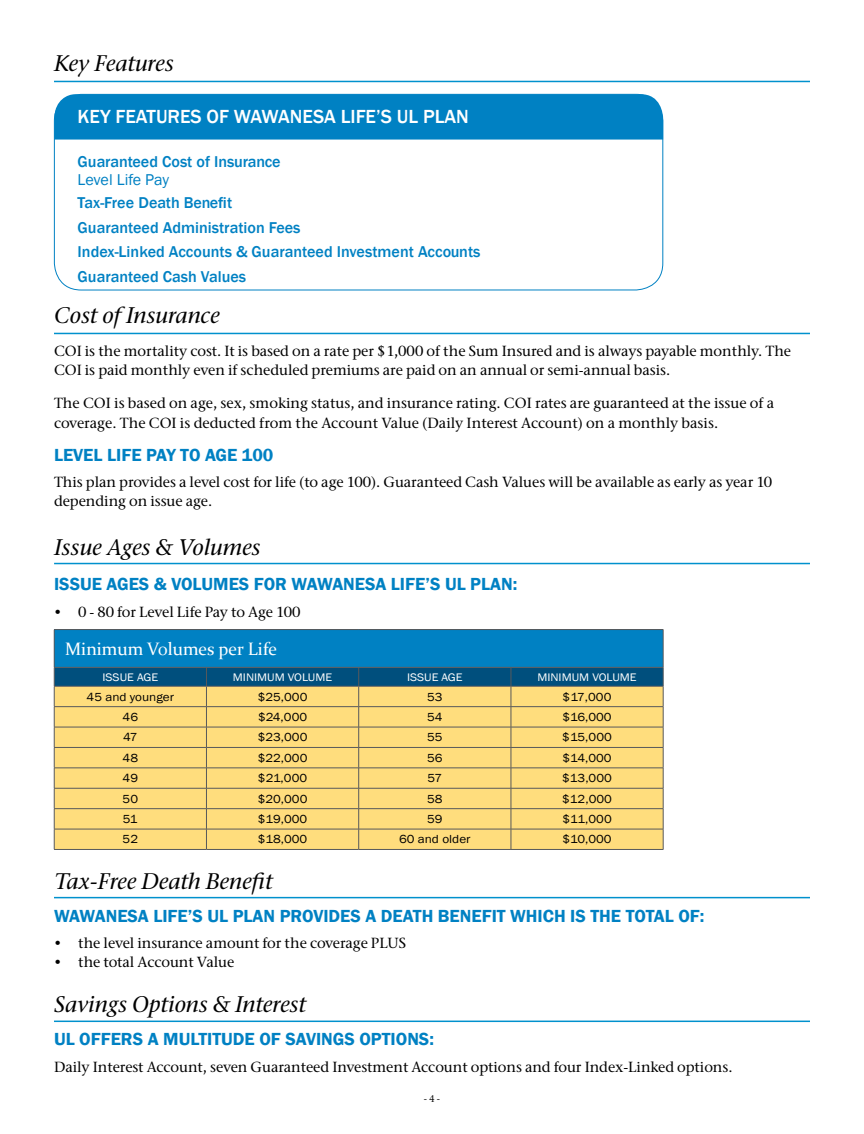
<style>
.page{position:relative;width:864px;height:1134px;background:#fff}
.page>*{position:absolute;margin:0;border:0;box-sizing:border-box;transform-origin:0 0}
.t1{font:italic 500 22.5px "Stone Ser ITC Std";color:#000}
.t2{font:500 19.5px "Franklin Gothic";color:#fff}
.t3{font:600 18px "Franklin Gothic";color:#0081c3}
.t4{font:18px "Constantia";color:#fff}
.t5{font:500 16.2px/24.6px "Franklin Gothic";color:#0081c3}
.t6{font:16.2px "Franklin Gothic";letter-spacing:-.005em;color:#0081c3}
.t7{font:500 14.7px/19.5px "Stone Ser ITC Std";letter-spacing:-.005em;color:#000}
.t8{font:12px "Franklin Gothic";color:#000;scale:1.1 1}
.t9{font:11.25px "Franklin Gothic";color:#fff;scale:1.1 1}
.t10{font:500 9.75px "Stone Ser ITC Std";color:#000}
</style>
<div class="page">
<hr style="left:54px;top:333px;width:756px;height:1px;background:#0091cd">
<div style="left:54px;top:94px;width:609px;height:46px;background:#0081c3"></div>
<div style="left:54px;top:94px;width:609px;height:196px;border:1px solid #0081c3;border-radius:27px"></div>
<hr style="left:54px;top:81px;width:756px;height:1px;background:#0091cd">
<div style="left:54px;top:630px;width:609px;height:37px;background:#0081c3"></div>
<hr style="left:54px;top:629px;width:152px;height:1px;background:#58595b">
<hr style="left:54px;top:630px;width:1px;height:37px;background:#58595b">
<hr style="left:206px;top:629px;width:153px;height:1px;background:#58595b">
<hr style="left:359px;top:629px;width:152px;height:1px;background:#58595b">
<hr style="left:511px;top:629px;width:152px;height:1px;background:#58595b">
<hr style="left:663px;top:630px;width:1px;height:37px;background:#58595b">
<svg style="left:54px;top:667px;width:610px;height:182px;background:#dcc77b"></svg>
<hr style="left:54px;top:849px;width:152px;height:1px;background:#58595b">
<hr style="left:206px;top:849px;width:153px;height:1px;background:#58595b">
<hr style="left:359px;top:849px;width:152px;height:1px;background:#58595b">
<hr style="left:511px;top:849px;width:152px;height:1px;background:#58595b">
<hr style="left:54px;top:563px;width:756px;height:1px;background:#0091cd">
<hr style="left:54px;top:897px;width:756px;height:1px;background:#0091cd">
<hr style="left:54px;top:1021px;width:756px;height:1px;background:#0091cd">
<h1 class="t1" style="left:54px;top:49px;width:121px">Key Features</h1>
<h2 class="t2" style="left:78px;top:104px;width:393px">KEY FEATURES OF WAWANESA LIFE’S UL PLAN</h2>
<p class="t5" style="left:78px;top:149px;width:205px">Guaranteed Cost of Insurance</p>
<p class="t6" style="left:78px;top:169px;width:93px">Level Life Pay</p>
<p class="t5" style="left:78px;top:190px;width:404px">Tax-Free Death Benefit<br>Guaranteed Administration Fees<br>Index-Linked Accounts &amp; Guaranteed Investment Accounts Guaranteed Cash Values</p>
<h1 class="t1" style="left:54px;top:301px;width:167px">Cost of Insurance</h1>
<p class="t7" style="left:54px;top:341px;width:739px">COI is the mortality cost. It is based on a rate per $1,000 of the Sum Insured and is always payable monthly. The<br>COI is paid monthly even if scheduled premiums are paid on an annual or semi-annual basis.</p>
<p class="t7" style="left:54px;top:393px;width:722px">The COI is based on age, sex, smoking status, and insurance rating. COI rates are guaranteed at the issue of a coverage. The COI is deducted from the Account Value (Daily Interest Account) on a monthly basis.</p>
<p class="t3" style="left:54px;top:443px;width:221px">LEVEL LIFE PAY TO AGE 100</p>
<p class="t7" style="left:54px;top:472px;width:720px">This plan provides a level cost for life (to age 100). Guaranteed Cash Values will be available as early as year 10 depending on issue age.</p>
<h1 class="t1" style="left:54px;top:533px;width:208px">Issue Ages &amp; Volumes</h1>
<p class="t3" style="left:54px;top:573px;width:465px">ISSUE AGES &amp; VOLUMES FOR WAWANESA LIFE’S UL PLAN:</p>
<p class="t7" style="left:54px;top:602px;width:248px">• 0 - 80 for Level Life Pay to Age 100</p>
<p class="t4" style="left:65px;top:637px;width:214px">Minimum Volumes per Life</p>
<p class="t9" style="left:103px;top:670px;width:52px">ISSUE AGE</p>
<p class="t9" style="left:233px;top:670px;width:92px">MINIMUM VOLUME</p>
<p class="t9" style="left:407px;top:670px;width:52px">ISSUE AGE</p>
<p class="t9" style="left:537px;top:670px;width:92px">MINIMUM VOLUME</p>
<p class="t8" style="left:87px;top:689px;width:81px">45 and younger</p>
<p class="t8" style="left:258px;top:689px;width:47px">$25,000</p>
<p class="t8" style="left:427px;top:689px;width:16px">53</p>
<p class="t8" style="left:563px;top:689px;width:46px">$17,000</p>
<p class="t8" style="left:123px;top:710px;width:16px">46</p>
<p class="t8" style="left:258px;top:710px;width:46px">$24,000</p>
<p class="t8" style="left:427px;top:710px;width:16px">54</p>
<p class="t8" style="left:562px;top:710px;width:46px">$16,000</p>
<p class="t8" style="left:123px;top:730px;width:15px">47</p>
<p class="t8" style="left:258px;top:730px;width:47px">$23,000</p>
<p class="t8" style="left:427px;top:730px;width:16px">55</p>
<p class="t8" style="left:562px;top:730px;width:47px">$15,000</p>
<p class="t8" style="left:123px;top:750px;width:16px">48</p>
<p class="t8" style="left:258px;top:750px;width:47px">$22,000</p>
<p class="t8" style="left:427px;top:750px;width:16px">56</p>
<p class="t8" style="left:562px;top:750px;width:46px">$14,000</p>
<p class="t8" style="left:123px;top:771px;width:16px">49</p>
<p class="t8" style="left:258px;top:771px;width:46px">$21,000</p>
<p class="t8" style="left:427px;top:771px;width:15px">57</p>
<p class="t8" style="left:562px;top:771px;width:47px">$13,000</p>
<p class="t8" style="left:123px;top:791px;width:16px">50</p>
<p class="t8" style="left:258px;top:791px;width:47px">$20,000</p>
<p class="t8" style="left:427px;top:791px;width:16px">58</p>
<p class="t8" style="left:562px;top:791px;width:47px">$12,000</p>
<p class="t8" style="left:123px;top:812px;width:15px">51</p>
<p class="t8" style="left:258px;top:812px;width:47px">$19,000</p>
<p class="t8" style="left:427px;top:812px;width:16px">59</p>
<p class="t8" style="left:562px;top:812px;width:46px">$11,000</p>
<p class="t8" style="left:123px;top:832px;width:16px">52</p>
<p class="t8" style="left:258px;top:832px;width:47px">$18,000</p>
<p class="t8" style="left:399px;top:832px;width:67px">60 and older</p>
<p class="t8" style="left:562px;top:832px;width:46px">$10,000</p>
<h1 class="t1" style="left:54px;top:867px;width:220px">Tax-Free Death Benefit</h1>
<p class="t3" style="left:54px;top:905px;width:652px">WAWANESA LIFE’S UL PLAN PROVIDES A DEATH BENEFIT WHICH IS THE TOTAL OF:</p>
<p class="t7" style="left:54px;top:933px;width:354px">• the level insurance amount for the coverage PLUS</p>
<p class="t7" style="left:54px;top:952px;width:182px">• the total Account Value</p>
<h1 class="t1" style="left:54px;top:991px;width:253px">Savings Options &amp; Interest</h1>
<p class="t3" style="left:54px;top:1028px;width:381px">UL OFFERS A MULTITUDE OF SAVINGS OPTIONS:</p>
<p class="t7" style="left:54px;top:1057px;width:680px">Daily Interest Account, seven Guaranteed Investment Account options and four Index-Linked options.</p>
<p class="t10" style="left:424px;top:1093px;width:18px">- 4 -</p>
</div>
